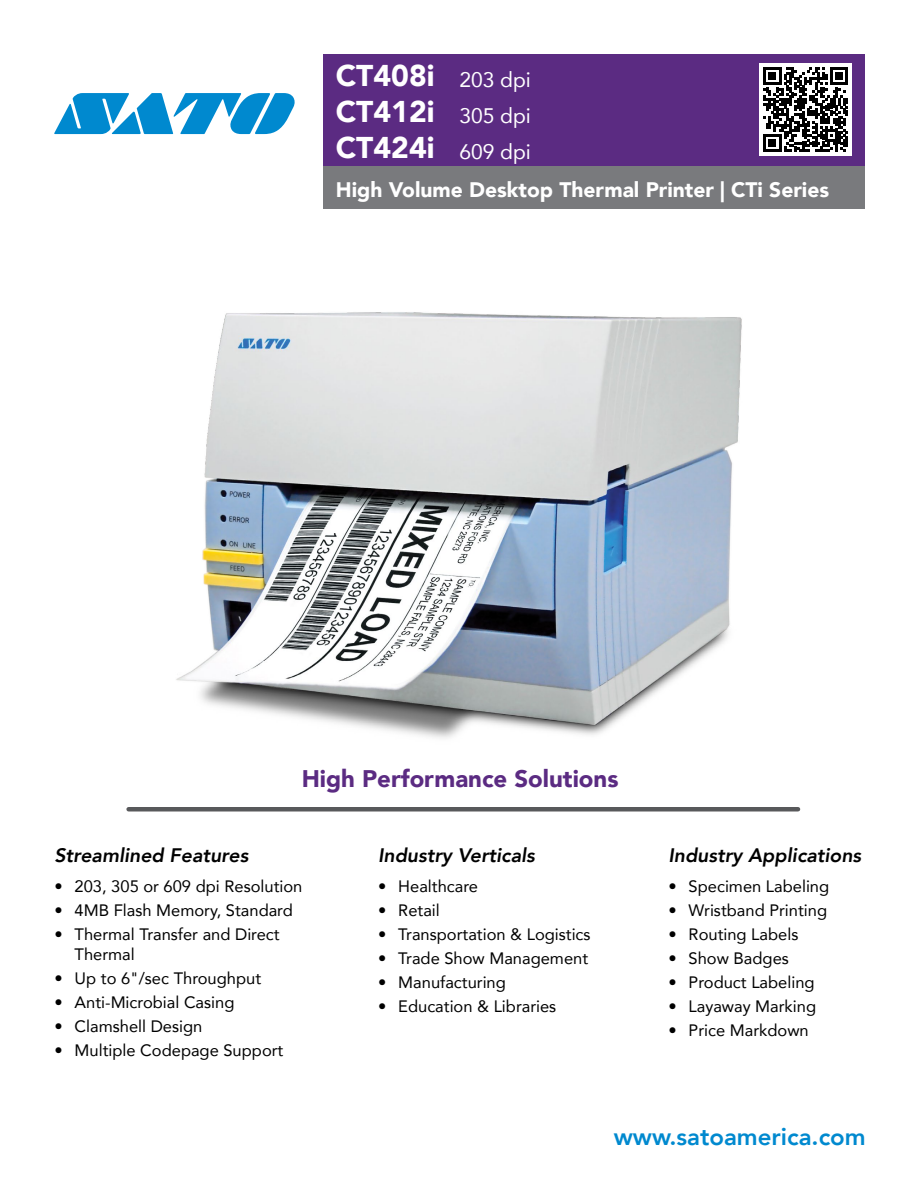
<style>
.page{position:relative;width:918px;height:1188px;background:#fff}
.page>*{position:absolute;margin:0;border:0;box-sizing:border-box;transform-origin:0 0}
.t1{font:900 30px/36px "Avenir";color:#fff;text-align:justify}
.t2{font:900 24px "Avenir";color:#5b2b82}
.t3{font:800 24px "Avenir";color:#0089cf}
.t4{font:900 21px "Avenir";color:#fff}
.t5{font:21px/36px "Avenir";color:#fff;text-align:justify}
.t6{font:italic 800 19.5px "Avenir";color:#000}
.t7{font:16.5px/19.5px "Avenir";color:#000}
</style>
<div class="page">
<div style="left:323px;top:54px;width:541px;height:112px;background:#5b2b82"></div>
<div style="left:129px;top:807px;width:669px;height:5px;background:#58595b"></div>
<div style="left:760px;top:64px;width:92px;height:92px;background:#fff"></div>
<svg style="left:54px;top:93px;width:241px;height:41px"></svg>
<div style="left:323px;top:166px;width:541px;height:43px;background:#797a7d"></div>
<svg style="left:763px;top:67px;width:85px;height:85px"></svg>
<img style="left:176px;top:312px;width:566px;height:426px">
<h1 class="t1" style="left:336px;top:57px;width:100px">CT408i CT412i CT424i</h1>
<p class="t5" style="left:459px;top:61px;width:73px">203 dpi 305 dpi 609 dpi</p>
<p class="t4" style="left:336px;top:172px;width:495px">High Volume Desktop Thermal Printer | CTi Series</p>
<h2 class="t2" style="left:302px;top:758px;width:318px">High Performance Solutions</h2>
<p class="t6" style="left:54px;top:844px;width:195px">Streamlined Features</p>
<p class="t7" style="left:54px;top:876px;width:250px">• 203, 305 or 609 dpi Resolution</p>
<p class="t7" style="left:54px;top:900px;width:240px">• 4MB Flash Memory, Standard</p>
<p class="t7" style="left:75px;top:924px;width:207px;text-indent:-20px">• Thermal Transfer and Direct<br>Thermal</p>
<p class="t7" style="left:54px;top:968px;width:208px">• Up to 6"/sec Throughput</p>
<p class="t7" style="left:54px;top:992px;width:182px">• Anti-Microbial Casing</p>
<p class="t7" style="left:54px;top:1016px;width:149px">• Clamshell Design</p>
<p class="t7" style="left:54px;top:1040px;width:231px">• Multiple Codepage Support</p>
<p class="t6" style="left:378px;top:844px;width:158px">Industry Verticals</p>
<p class="t7" style="left:378px;top:876px;width:102px">• Healthcare</p>
<p class="t7" style="left:378px;top:900px;width:63px">• Retail</p>
<p class="t7" style="left:378px;top:924px;width:214px">• Transportation &amp; Logistics</p>
<p class="t7" style="left:378px;top:948px;width:212px">• Trade Show Management</p>
<p class="t7" style="left:378px;top:972px;width:129px">• Manufacturing</p>
<p class="t7" style="left:378px;top:996px;width:180px">• Education &amp; Libraries</p>
<p class="t6" style="left:668px;top:844px;width:194px">Industry Applications</p>
<p class="t7" style="left:668px;top:876px;width:162px">• Specimen Labeling</p>
<p class="t7" style="left:668px;top:900px;width:160px">• Wristband Printing</p>
<p class="t7" style="left:668px;top:924px;width:131px">• Routing Labels</p>
<p class="t7" style="left:668px;top:948px;width:122px">• Show Badges</p>
<p class="t7" style="left:668px;top:972px;width:148px">• Product Labeling</p>
<p class="t7" style="left:668px;top:996px;width:149px">• Layaway Marking</p>
<p class="t7" style="left:668px;top:1020px;width:142px">• Price Markdown</p>
<h2 class="t3" style="left:614px;top:1118px;width:253px">www.satoamerica.com</h2>
</div>
